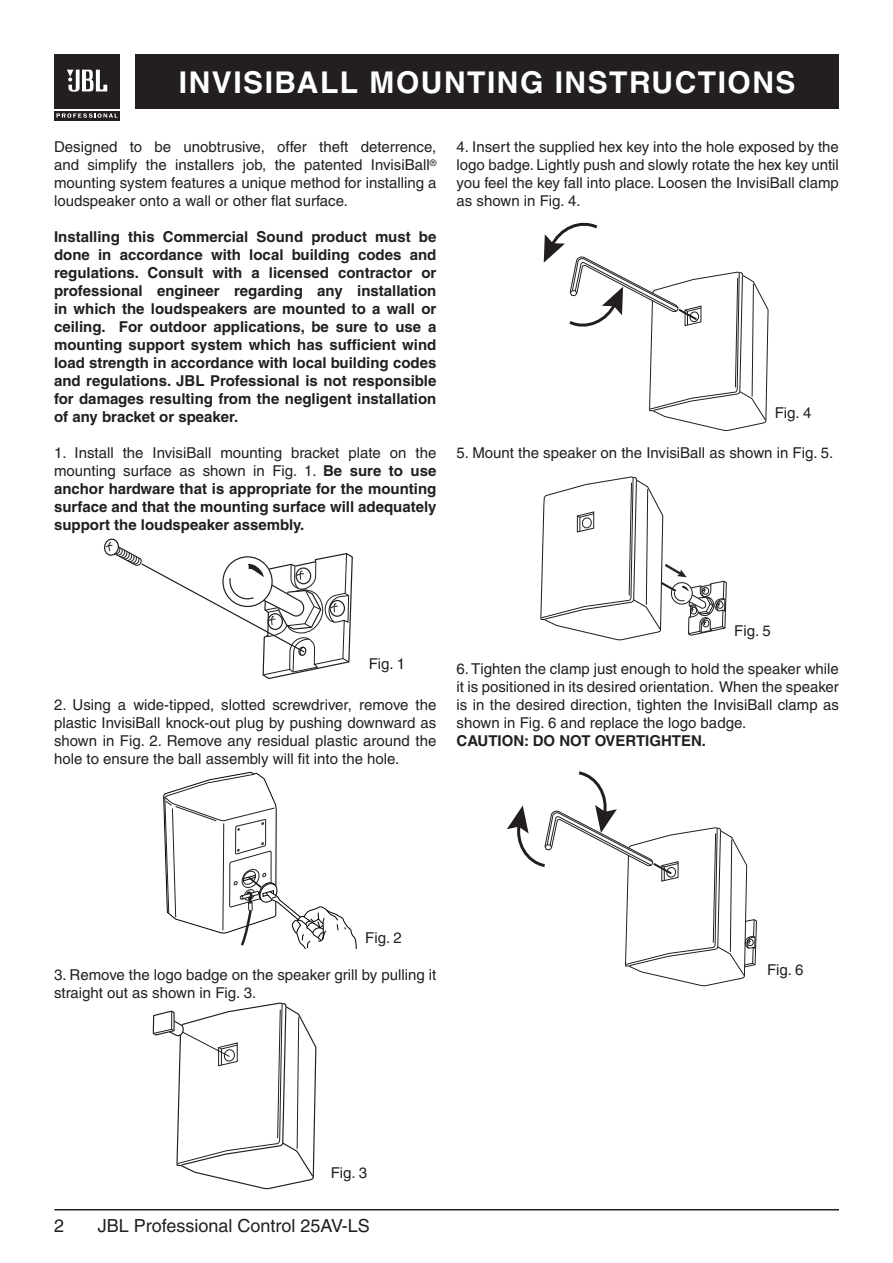
<style>
.page{position:relative;width:893px;height:1263px;background:#fff}
.page>*{position:absolute;margin:0;border:0;box-sizing:border-box;transform-origin:0 0}
.t1{font:700 30px "Helvetica";letter-spacing:.05em;color:#fff}
.t2{font:18px "Helvetica";color:#231f20}
.t3{font:15px/18px "Helvetica";color:#231f20;text-align:justify}
.t4{font:700 15px/18px "Helvetica";color:#231f20;text-align:justify}
.s1{font-weight:400}
</style>
<div class="page">
<div style="left:135px;top:54px;width:704px;height:54px;background:#231f20"></div>
<div style="left:54px;top:111px;width:65px;height:9px;background:#231f20"></div>
<div style="left:54px;top:54px;width:65px;height:54px;background:#231f20"></div>
<svg style="left:67px;top:70px;width:40px;height:22px"></svg>
<svg style="left:56px;top:113px;width:62px;height:5px"></svg>
<hr style="left:54px;top:1209px;width:785px;height:1px;background:#231f20">
<svg style="left:163px;top:771px;width:194px;height:178px"></svg>
<svg style="left:152px;top:1002px;width:165px;height:188px"></svg>
<svg style="left:544px;top:222px;width:225px;height:209px"></svg>
<svg style="left:540px;top:476px;width:187px;height:165px"></svg>
<svg style="left:507px;top:771px;width:250px;height:216px"></svg>
<svg style="left:104px;top:539px;width:249px;height:140px"></svg>
<h1 class="t1" style="left:179px;top:71px;width:618px">INVISIBALL MOUNTING INSTRUCTIONS</h1>
<p class="t3" style="left:54px;top:139px;width:384px">Designed to be unobtrusive, offer theft deterrence, and simplify the installers job, the patented InvisiBall<sup>® </sup>mounting system features a unique method for installing a loudspeaker onto a wall or other flat surface.</p>
<p class="t4" style="left:54px;top:229px;width:384px">Installing this Commercial Sound product must be done in accordance with local building codes and regulations. Consult with a licensed contractor or professional engineer regarding any installation in which the loudspeakers are mounted to a wall or ceiling. For outdoor applications, be sure to use a mounting support system which has sufficient wind load strength in accordance with local building codes and regulations. JBL Professional is not responsible for damages resulting from the negligent installation of any bracket or speaker.</p>
<p class="t4" style="left:54px;top:445px;width:384px"><span class="s1">1. Install the InvisiBall mounting bracket plate on the mounting surface as shown in Fig. 1.</span> Be sure to use anchor hardware that is appropriate for the mounting surface and that the mounting surface will adequately support the loudspeaker assembly.</p>
<p class="t3" style="left:457px;top:139px;width:384px">4. Insert the supplied hex key into the hole exposed by the logo badge. Lightly push and slowly rotate the hex key until you feel the key fall into place. Loosen the InvisiBall clamp as shown in Fig. 4.</p>
<p class="t3" style="left:775px;top:406px;width:38px">Fig. 4</p>
<p class="t3" style="left:457px;top:445px;width:378px">5. Mount the speaker on the InvisiBall as shown in Fig. 5.</p>
<p class="t3" style="left:369px;top:656px;width:38px">Fig. 1</p>
<p class="t3" style="left:54px;top:697px;width:384px">2. Using a wide-tipped, slotted screwdriver, remove the plastic InvisiBall knock-out plug by pushing downward as shown in Fig. 2. Remove any residual plastic around the hole to ensure the ball assembly will fit into the hole.</p>
<p class="t3" style="left:734px;top:623px;width:38px">Fig. 5</p>
<p class="t3" style="left:457px;top:661px;width:384px">6. Tighten the clamp just enough to hold the speaker while it is positioned in its desired orientation. When the speaker is in the desired direction, tighten the InvisiBall clamp as shown in Fig. 6 and replace the logo badge.</p>
<p class="t4" style="left:457px;top:733px;width:251px">CAUTION: DO NOT OVERTIGHTEN.</p>
<p class="t3" style="left:365px;top:930px;width:38px">Fig. 2</p>
<p class="t3" style="left:54px;top:967px;width:384px">3. Remove the logo badge on the speaker grill by pulling it straight out as shown in Fig. 3.</p>
<p class="t3" style="left:767px;top:962px;width:38px">Fig. 6</p>
<p class="t3" style="left:331px;top:1165px;width:38px">Fig. 3</p>
<p class="t2" style="left:54px;top:1219px;width:12px">2</p>
<p class="t2" style="left:98px;top:1219px;width:273px">JBL Professional Control 25AV-LS</p>
</div>
